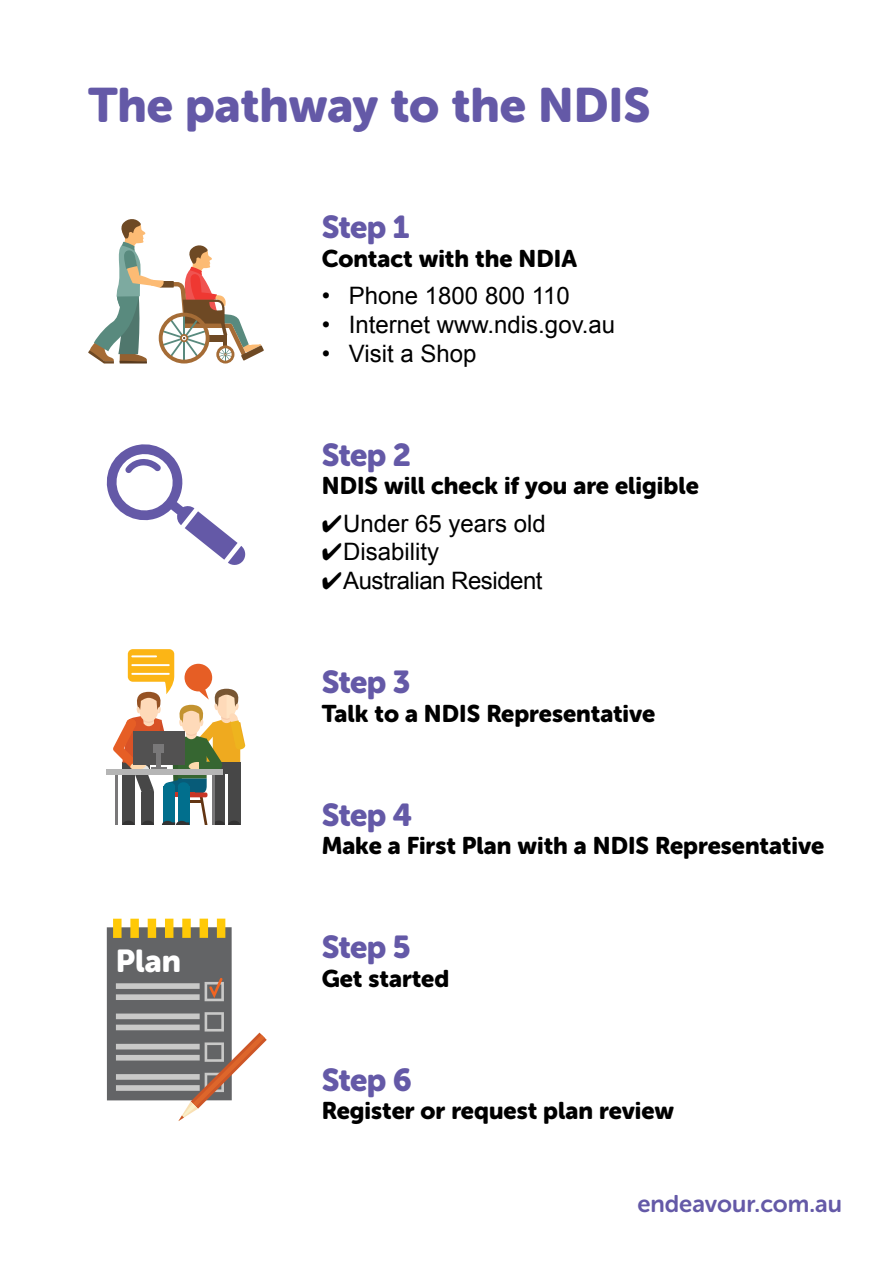
<style>
.page{position:relative;width:893px;height:1263px;background:#fff}
.page>*{position:absolute;margin:0;border:0;box-sizing:border-box;transform-origin:0 0}
.t1{font:48px "Museo Sans Rounded 900";color:#6459a7}
.t2{font:31.5px "Museo Sans Rounded 900";letter-spacing:-.025em;color:#6459a7}
.t3{font:31.5px "Museo Sans Rounded 900";color:#fff}
.t4{font:24px "Museo Sans Rounded 900";color:#000}
.t5{font:24px "Arial";color:#000}
.t6{font:24px "Arial";letter-spacing:-.02em;color:#000}
.t7{font:24px "Museo Sans Rounded 700";color:#6459a7}
</style>
<div class="page">
<div style="left:107px;top:769px;width:116px;height:6px;background:#b5b5b5"></div>
<svg style="left:113px;top:649px;width:133px;height:176px"></svg>
<svg style="left:88px;top:219px;width:176px;height:144px"></svg>
<div style="left:107px;top:927px;width:125px;height:173px;background:#636466"></div>
<div style="left:113px;top:919px;width:9px;height:19px;background:#ffc907"></div>
<div style="left:130px;top:919px;width:9px;height:19px;background:#ffc907"></div>
<div style="left:148px;top:919px;width:8px;height:19px;background:#ffc907"></div>
<div style="left:165px;top:919px;width:8px;height:19px;background:#ffc907"></div>
<div style="left:182px;top:919px;width:9px;height:19px;background:#ffc907"></div>
<div style="left:200px;top:919px;width:8px;height:19px;background:#ffc907"></div>
<div style="left:217px;top:919px;width:8px;height:19px;background:#ffc907"></div>
<div style="left:116px;top:983px;width:84px;height:6px;background:#c9c9c8"></div>
<div style="left:116px;top:994px;width:84px;height:6px;background:#c9c9c8"></div>
<div style="left:116px;top:1013px;width:84px;height:6px;background:#c9c9c8"></div>
<div style="left:116px;top:1024px;width:84px;height:6px;background:#c9c9c8"></div>
<div style="left:116px;top:1044px;width:84px;height:5px;background:#c9c9c8"></div>
<div style="left:116px;top:1055px;width:84px;height:5px;background:#c9c9c8"></div>
<div style="left:116px;top:1074px;width:84px;height:6px;background:#c9c9c8"></div>
<div style="left:116px;top:1085px;width:84px;height:6px;background:#c9c9c8"></div>
<svg style="left:205px;top:978px;width:19px;height:23px"></svg>
<svg style="left:178px;top:1012px;width:89px;height:109px"></svg>
<svg style="left:106px;top:444px;width:140px;height:121px"></svg>
<h1 class="t1" style="left:88px;top:78px;width:564px">The pathway to the NDIS</h1>
<h2 class="t2" style="left:322px;top:209px;width:89px">Step 1</h2>
<p class="t4" style="left:322px;top:245px;width:257px">Contact with the NDIA</p>
<p class="t5" style="left:322px;top:280px;width:250px">• Phone 1800 800 110</p>
<p class="t5" style="left:322px;top:309px;width:295px">• Internet www.ndis.gov.au</p>
<p class="t5" style="left:322px;top:338px;width:156px">• Visit a Shop</p>
<h2 class="t2" style="left:322px;top:437px;width:91px">Step 2</h2>
<p class="t4" style="left:322px;top:472px;width:378px">NDIS will check if you are eligible</p>
<p class="t5" style="left:322px;top:507px;width:226px">✔Under 65 years old</p>
<p class="t5" style="left:322px;top:536px;width:119px">✔Disability</p>
<p class="t6" style="left:322px;top:565px;width:222px">✔Australian Resident</p>
<h2 class="t2" style="left:322px;top:664px;width:90px">Step 3</h2>
<p class="t4" style="left:322px;top:700px;width:335px">Talk to a NDIS Representative</p>
<h2 class="t3" style="left:116px;top:943px;width:66px">Plan</h2>
<h2 class="t2" style="left:322px;top:797px;width:92px">Step 4</h2>
<p class="t4" style="left:322px;top:832px;width:504px">Make a First Plan with a NDIS Representative</p>
<h2 class="t2" style="left:322px;top:929px;width:91px">Step 5</h2>
<p class="t4" style="left:322px;top:965px;width:129px">Get started</p>
<h2 class="t2" style="left:322px;top:1062px;width:92px">Step 6</h2>
<p class="t4" style="left:322px;top:1097px;width:354px">Register or request plan review</p>
<p class="t7" style="left:637px;top:1190px;width:206px">endeavour.com.au</p>
</div>
